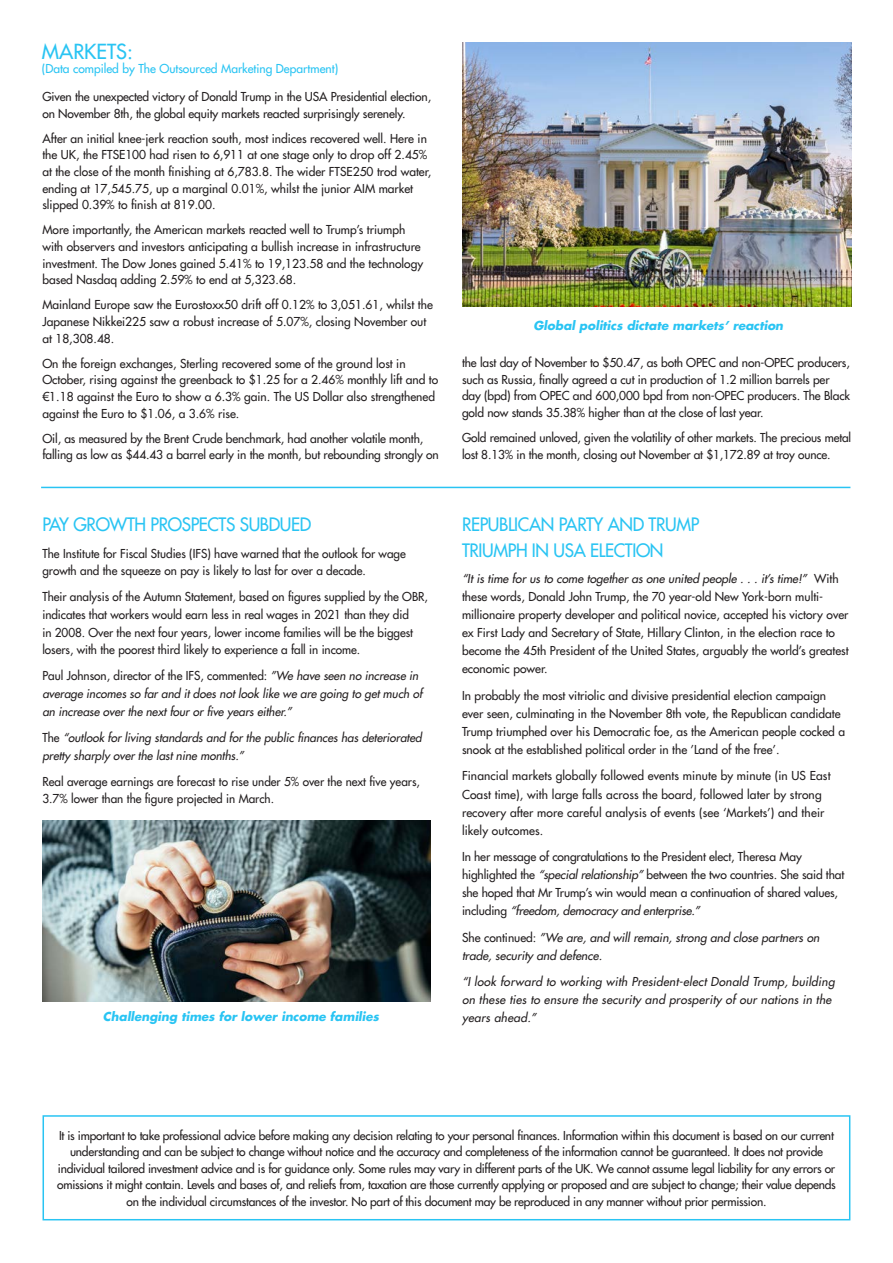
<style>
.page{position:relative;width:893px;height:1263px;background:#fff}
.page>*{position:absolute;margin:0;border:0;box-sizing:border-box;transform-origin:0 0}
.Headings{font:20.25px "Futura LT";color:#29c4f3}
.Headings-2{font:18px/25.2px "Futura LT";letter-spacing:-.02em;color:#29c4f3;scale:.96 1}
.body_text{font:12px/16.6px "Futura LT";color:#231f20}
.warning_statement{font:12px/16.5px "Futura LT";letter-spacing:-.02em;color:#231f20;text-align:center}
.body_text-2{font:italic 12px/17.7px "Futura LT";color:#231f20}
.body_text-3{font:italic 12px/18px "Futura LT";letter-spacing:.02em;color:#231f20}
.Image_text{font:italic 700 12px "Futura LT";color:#29c4f3}
.Headings-3{font:12px "Futura LT";color:#29c4f3}
.s1{font-style:normal}
.s2{font-style:italic}
</style>
<div class="page">
<div style="left:43px;top:1115px;width:807px;height:105px;border:2px solid #29c4f3"></div>
<hr style="left:41px;top:487px;width:809px;height:1px;background:#29c4f3">
<img style="left:42px;top:821px;width:389px;height:180px">
<img style="left:462px;top:43px;width:390px;height:263px">
<p class="Headings" style="left:42px;top:38px;width:93px">MARKETS:</p>
<p class="Headings-3" style="left:42px;top:61px;width:298px">(Data compiled by The Outsourced Marketing Department)</p>
<p class="body_text" style="left:42px;top:88px;width:390px">Given the unexpected victory of Donald Trump in the USA Presidential election, on November 8th, the global equity markets reacted surprisingly serenely.</p>
<p class="body_text" style="left:42px;top:130px;width:390px">After an initial knee-jerk reaction south, most indices recovered well. Here in the UK, the FTSE100 had risen to 6,911 at one stage only to drop off 2.45% at the close of the month finishing at 6,783.8. The wider FTSE250 trod water, ending at 17,545.75, up a marginal 0.01%, whilst the junior AIM market slipped 0.39% to finish at 819.00.</p>
<p class="body_text" style="left:42px;top:221px;width:382px">More importantly, the American markets reacted well to Trump’s triumph with observers and investors anticipating a bullish increase in infrastructure investment. The Dow Jones gained 5.41% to 19,123.58 and the technology based Nasdaq adding 2.59% to end at 5,323.68.</p>
<p class="body_text" style="left:42px;top:296px;width:392px">Mainland Europe saw the Eurostoxx50 drift off 0.12% to 3,051.61, whilst the<br>Japanese Nikkei225 saw a robust increase of 5.07%, closing November out at 18,308.48.</p>
<p class="body_text" style="left:42px;top:355px;width:397px">On the foreign exchanges, Sterling recovered some of the ground lost in October, rising against the greenback to $1.25 for a 2.46% monthly lift and to €1.18 against the Euro to show a 6.3% gain. The US Dollar also strengthened against the Euro to $1.06, a 3.6% rise.</p>
<p class="body_text" style="left:42px;top:430px;width:398px">Oil, as measured by the Brent Crude benchmark, had another volatile month, falling as low as $44.43 a barrel early in the month, but rebounding strongly on</p>
<p class="Headings-2" style="left:42px;top:512px;width:282px">PAY GROWTH PROSPECTS SUBDUED</p>
<p class="body_text" style="left:42px;top:544px;width:365px;line-height:17.7px">The Institute for Fiscal Studies (IFS) have warned that the outlook for wage growth and the squeeze on pay is likely to last for over a decade.</p>
<p class="body_text" style="left:42px;top:588px;width:387px;line-height:17.7px">Their analysis of the Autumn Statement, based on figures supplied by the OBR, indicates that workers would earn less in real wages in 2021 than they did<br>in 2008. Over the next four years, lower income families will be the biggest losers, with the poorest third likely to experience a fall in income.</p>
<p class="body_text-2" style="left:42px;top:667px;width:381px"><span class="s1">Paul Johnson, director of the IFS, commented:</span> ”We have seen no increase in average incomes so far and it does not look like we are going to get much of an increase over the next four or five years either.”</p>
<p class="body_text-2" style="left:42px;top:729px;width:381px"><span class="s1">The</span> “outlook for living standards and for the public finances has deteriorated pretty sharply over the last nine months.”</p>
<p class="body_text" style="left:42px;top:772px;width:379px;line-height:17.7px">Real average earnings are forecast to rise under 5% over the next five years,<br>3.7% lower than the figure projected in March.</p>
<p class="Image_text" style="left:533px;top:317px;width:251px">Global politics dictate markets’ reaction</p>
<p class="body_text" style="left:462px;top:354px;width:390px">the last day of November to $50.47, as both OPEC and non-OPEC producers, such as Russia, finally agreed a cut in production of 1.2 million barrels per day (bpd) from OPEC and 600,000 bpd from non-OPEC producers. The Black gold now stands 35.38% higher than at the close of last year.</p>
<p class="body_text" style="left:462px;top:430px;width:391px">Gold remained unloved, given the volatility of other markets. The precious metal lost 8.13% in the month, closing out November at $1,172.89 at troy ounce.</p>
<p class="Headings-2" style="left:462px;top:512px;width:249px">REPUBLICAN PARTY AND TRUMP<br>TRIUMPH IN USA ELECTION</p>
<p class="body_text" style="left:462px;top:570px;width:388px;line-height:18px"><span class="s2">“It is time for us to come together as one united people . . . it’s time!”</span> With these words, Donald John Trump, the 70 year-old New York-born multi&shy;millionaire property developer and political novice, accepted his victory over ex First Lady and Secretary of State, Hillary Clinton, in the election race to become the 45th President of the United States, arguably the world’s greatest economic power.</p>
<p class="body_text" style="left:462px;top:686px;width:384px;line-height:18px">In probably the most vitriolic and divisive presidential election campaign ever seen, culminating in the November 8th vote, the Republican candidate Trump triumphed over his Democratic foe, as the American people cocked a snook at the established political order in the ’Land of the free’.</p>
<p class="body_text" style="left:462px;top:767px;width:370px;line-height:18px">Financial markets globally followed events minute by minute (in US East Coast time), with large falls across the board, followed later by strong recovery after more careful analysis of events (see ‘Markets’) and their likely outcomes.</p>
<p class="body_text" style="left:462px;top:847px;width:384px;line-height:18px">In her message of congratulations to the President elect, Theresa May highlighted the <span class="s2">“special relationship”</span> between the two countries. She said that she hoped that Mr Trump’s win would mean a continuation of shared values, including <span class="s2">“freedom, democracy and enterprise.”</span></p>
<p class="body_text-2" style="left:462px;top:928px;width:359px"><span class="s1">She continued:</span> ”We are, and will remain, strong and close partners on trade, security and defence.</p>
<p class="body_text-3" style="left:462px;top:973px;width:374px">“I look forward to working with President-elect Donald Trump, building on these ties to ensure the security and prosperity of our nations in the</p>
<p class="Image_text" style="left:103px;top:1008px;width:278px">Challenging times for lower income families</p>
<p class="body_text-3" style="left:462px;top:1009px;width:76px">years ahead.”</p>
<p class="warning_statement" style="left:57px;top:1127px;width:780px">It is important to take professional advice before making any decision relating to your personal finances. Information within this document is based on our current understanding and can be subject to change without notice and the accuracy and completeness of the information cannot be guaranteed. It does not provide individual tailored investment advice and is for guidance only. Some rules may vary in different parts of the UK. We cannot assume legal liability for any errors or omissions it might contain. Levels and bases of, and reliefs from, taxation are those currently applying or proposed and are subject to change; their value depends on the individual circumstances of the investor. No part of this document may be reproduced in any manner without prior permission.</p>
</div>
